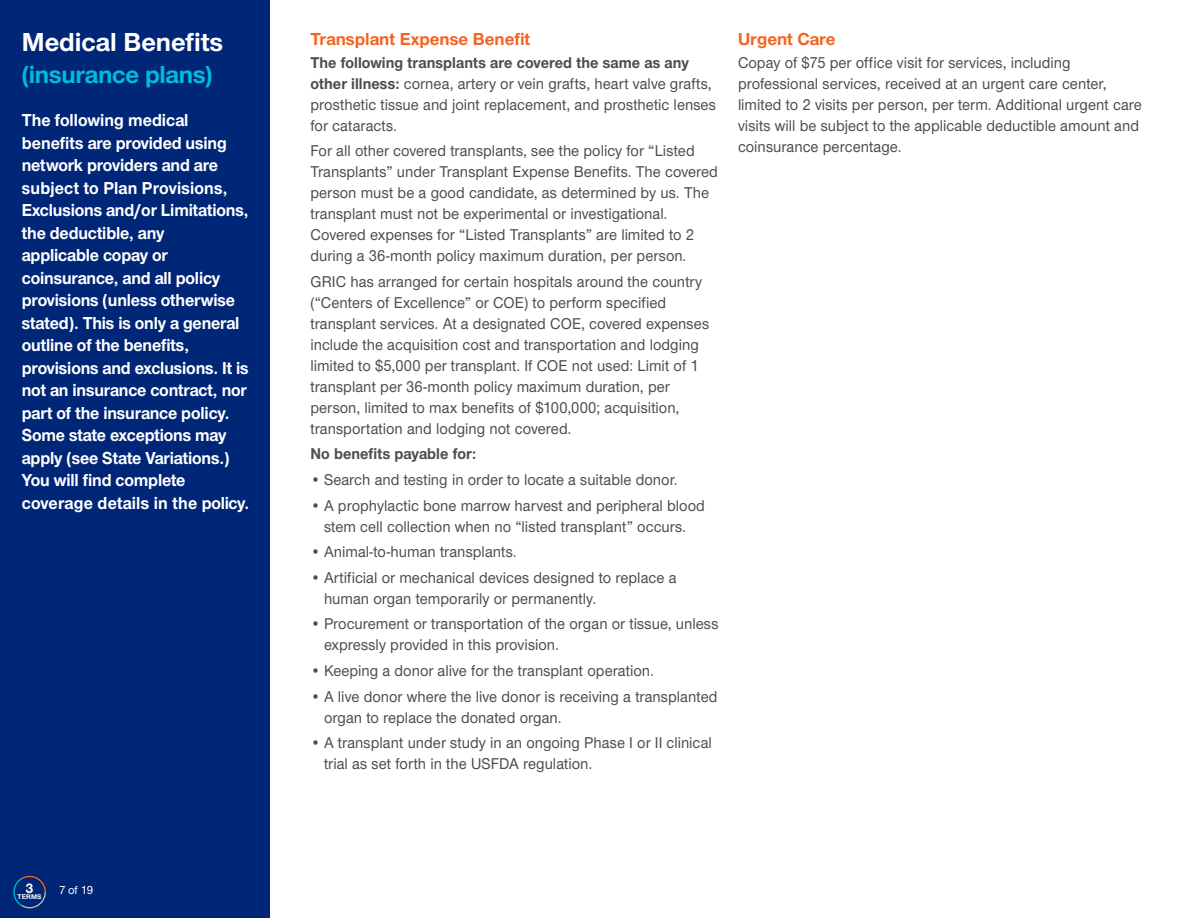
<style>
.page{position:relative;width:1188px;height:918px;background:#fff}
.page>*{position:absolute;margin:0;border:0;box-sizing:border-box;transform-origin:0 0}
.t1{font:700 27px "UHC Sans";color:#fff}
.t2{font:700 25.5px "UHC Sans";letter-spacing:-.01em;color:#00bcd6}
.t3{font:700 18px/22.5px "UHC Sans";letter-spacing:-.01em;color:#fff;scale:.95 1}
.Provisions_ORANGE_Su{font:700 18px "UHC Sans";color:#f36421}
.Provisions___Bullets{font:500 16.2px/21px "UHC Sans";color:#4b4c4d;scale:.95 1}
.Provisions___Bullets-2{font:700 16.2px "UHC Sans";letter-spacing:.005em;color:#4b4c4d;scale:.95 1}
.t4{font:700 14.1px "UHC Sans";color:#fff}
.t5{font:500 12px "UHC Sans";color:#fff}
.t6{font:700 7.05px "UHC Sans";letter-spacing:.015em;color:#fff}
.s1{font-weight:700}
</style>
<div class="page">
<div style="left:0;top:0;width:270px;height:918px;background:#002677"></div>
<div style="left:13px;top:877px;width:32px;height:33px;border:2px solid #e1e2e2;border-radius:50%"></div>
<div style="left:13px;top:876px;width:33px;height:33px;border:2px solid #cacccc;border-radius:50%"></div>
<svg style="left:13px;top:876px;width:33px;height:32px"></svg>
<h1 class="t1" style="left:22px;top:24px;width:203px">Medical Benefits</h1>
<h2 class="t2" style="left:22px;top:57px;width:192px">(insurance plans)</h2>
<p class="t3" style="left:22px;top:108px;width:241px">The following medical benefits are provided using network providers and are subject to Plan Provisions,<br>Exclusions and/or Limitations, the deductible, any<br>applicable copay or coinsurance, and all policy provisions (unless otherwise stated). This is only a general outline of the benefits, provisions and exclusions. It is not an insurance contract, nor part of the insurance policy.<br>Some state exceptions may apply (see State Variations.)<br>You will find complete coverage details in the policy.</p>
<p class="t4" style="left:26px;top:878px;width:10px">3</p>
<p class="t6" style="left:18px;top:892px;width:26px">TERMS</p>
<p class="t5" style="left:59px;top:882px;width:36px">7 of 19</p>
<p class="Provisions_ORANGE_Su" style="left:310px;top:27px;width:221px">Transplant Expense Benefit</p>
<p class="Provisions___Bullets" style="left:310px;top:51px;width:428px"><span class="s1">The following transplants are covered the same as any other illness:</span> cornea, artery or vein grafts, heart valve grafts, prosthetic tissue and joint replacement, and prosthetic lenses for cataracts.</p>
<p class="Provisions___Bullets" style="left:310px;top:140px;width:430px">For all other covered transplants, see the policy for “Listed Transplants” under Transplant Expense Benefits. The covered person must be a good candidate, as determined by us. The transplant must not be experimental or investigational.<br>Covered expenses for “Listed Transplants” are limited to 2 during a 36-month policy maximum duration, per person.</p>
<p class="Provisions___Bullets" style="left:310px;top:270px;width:421px">GRIC has arranged for certain hospitals around the country (“Centers of Excellence” or COE) to perform specified transplant services. At a designated COE, covered expenses include the acquisition cost and transportation and lodging limited to $5,000 per transplant. If COE not used: Limit of 1 transplant per 36-month policy maximum duration, per person, limited to max benefits of $100,000; acquisition, transportation and lodging not covered.</p>
<p class="Provisions___Bullets-2" style="left:310px;top:443px;width:176px">No benefits payable for:</p>
<p class="Provisions___Bullets" style="left:310px;top:468px;width:388px">• Search and testing in order to locate a suitable donor.</p>
<p class="Provisions___Bullets" style="left:310px;top:494px;width:417px;text-align:center">• A prophylactic bone marrow harvest and peripheral blood stem cell collection when no “listed transplant” occurs.</p>
<p class="Provisions___Bullets" style="left:310px;top:541px;width:219px">• Animal-to-human transplants.</p>
<p class="Provisions___Bullets" style="left:324px;top:566px;width:373px;text-indent:-14px">• Artificial or mechanical devices designed to replace a human organ temporarily or permanently.</p>
<p class="Provisions___Bullets" style="left:324px;top:613px;width:417px;text-indent:-14px">• Procurement or transportation of the organ or tissue, unless expressly provided in this provision.</p>
<p class="Provisions___Bullets" style="left:310px;top:659px;width:363px">• Keeping a donor alive for the transplant operation.</p>
<p class="Provisions___Bullets" style="left:324px;top:685px;width:416px;text-indent:-14px">• A live donor where the live donor is receiving a transplanted organ to replace the donated organ.</p>
<p class="Provisions___Bullets" style="left:324px;top:732px;width:410px;text-indent:-14px">• A transplant under study in an ongoing Phase I or II clinical trial as set forth in the USFDA regulation.</p>
<p class="Provisions_ORANGE_Su" style="left:738px;top:27px;width:99px">Urgent Care</p>
<p class="Provisions___Bullets" style="left:738px;top:51px;width:427px">Copay of $75 per office visit for services, including professional services, received at an urgent care center, limited to 2 visits per person, per term. Additional urgent care visits will be subject to the applicable deductible amount and coinsurance percentage.</p>
</div>
